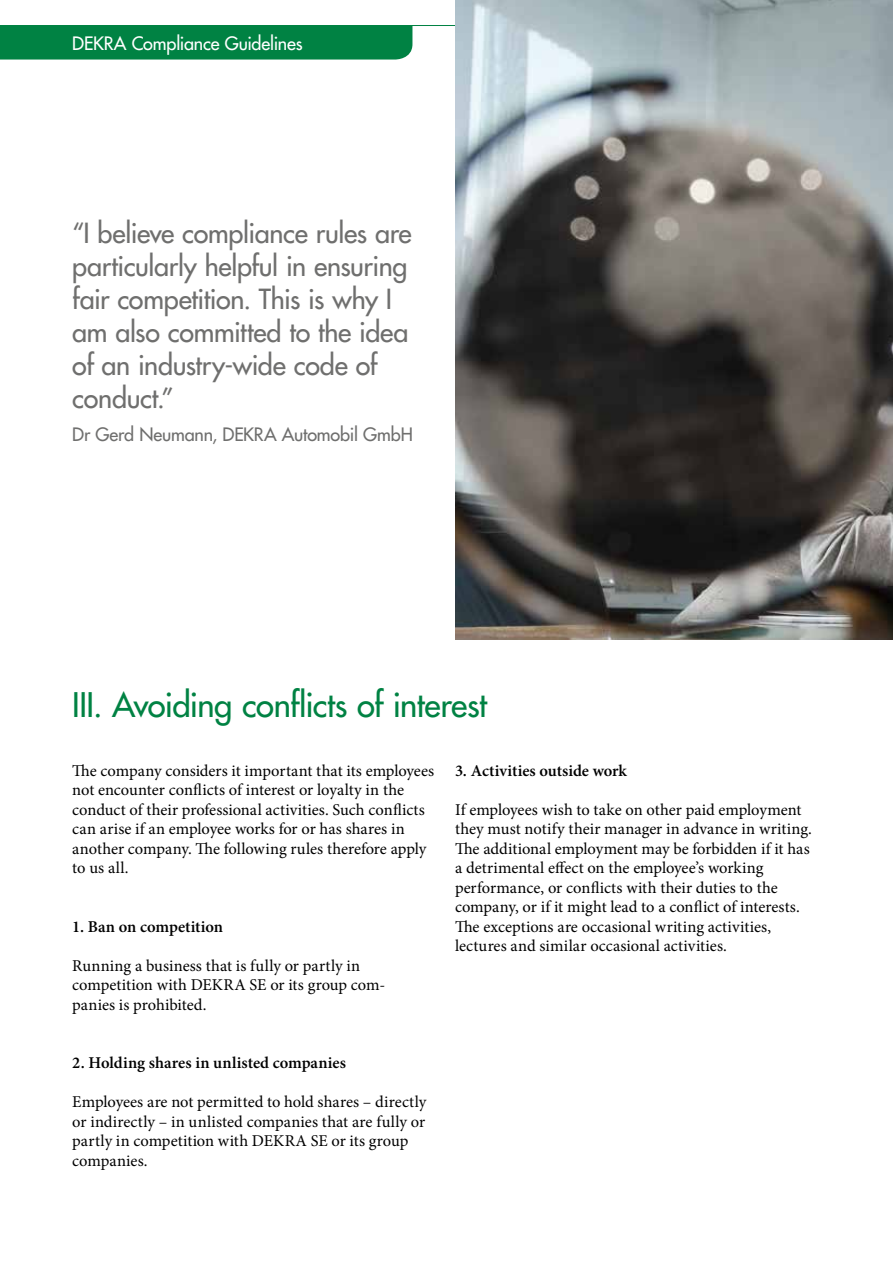
<style>
.page{position:relative;width:893px;height:1263px;background:#fff}
.page>*{position:absolute;margin:0;border:0;box-sizing:border-box;transform-origin:0 0}
.t1{font:500 33px "Futura Std";letter-spacing:-.02em;color:#008243}
.t2{font:500 27px/33px "Futura Std";letter-spacing:-.015em;color:#6f6f6e}
.t3{font:500 18px "Futura Std";letter-spacing:-.005em;color:#6f6f6e}
.t4{font:500 18px "Futura Std";letter-spacing:-.01em;color:#fff}
.t5{font:16.5px/19.5px "Minion Pro";color:#000}
.t6{font:600 16.5px "Minion Pro";color:#000}
</style>
<div class="page">
<div style="left:0;top:26px;width:412px;height:34px;background:#008243"></div>
<hr style="left:0;top:25px;width:893px;height:1px;background:#008243">
<img style="left:455px;top:0;width:438px;height:639px">
<p class="t4" style="left:72px;top:32px;width:232px">DEKRA Compliance Guidelines</p>
<h2 class="t2" style="left:72px;top:217px;width:341px">“I believe compliance rules are particularly helpful in ensuring fair competition. This is why I am also committed to the idea of an industry-wide code of conduct.”</h2>
<p class="t3" style="left:72px;top:423px;width:342px">Dr Gerd Neumann, DEKRA Automobil GmbH</p>
<h1 class="t1" style="left:72px;top:684px;width:416px">III. Avoiding conflicts of interest</h1>
<p class="t5" style="left:72px;top:761px;width:363px">The company considers it important that its employees not encounter conflicts of interest or loyalty in the conduct of their professional activities. Such conflicts can arise if an employee works for or has shares in another company. The following rules therefore apply to us all.</p>
<p class="t6" style="left:72px;top:916px;width:152px">1. Ban on competition</p>
<p class="t5" style="left:72px;top:956px;width:315px">Running a business that is fully or partly in competition with DEKRA SE or its group com&shy;panies is prohibited.</p>
<p class="t6" style="left:72px;top:1053px;width:275px">2. Holding shares in unlisted companies</p>
<p class="t5" style="left:72px;top:1092px;width:356px">Employees are not permitted to hold shares – directly or indirectly – in unlisted companies that are fully or partly in competition with DEKRA SE or its group companies.</p>
<p class="t6" style="left:455px;top:760px;width:173px">3. Activities outside work</p>
<p class="t5" style="left:455px;top:800px;width:358px">If employees wish to take on other paid employment they must notify their manager in advance in writing.<br>The additional employment may be forbidden if it has a detrimental effect on the employee’s working performance, or conflicts with their duties to the company, or if it might lead to a conflict of interests.<br>The exceptions are occasional writing activities, lectures and similar occasional activities.</p>
</div>
